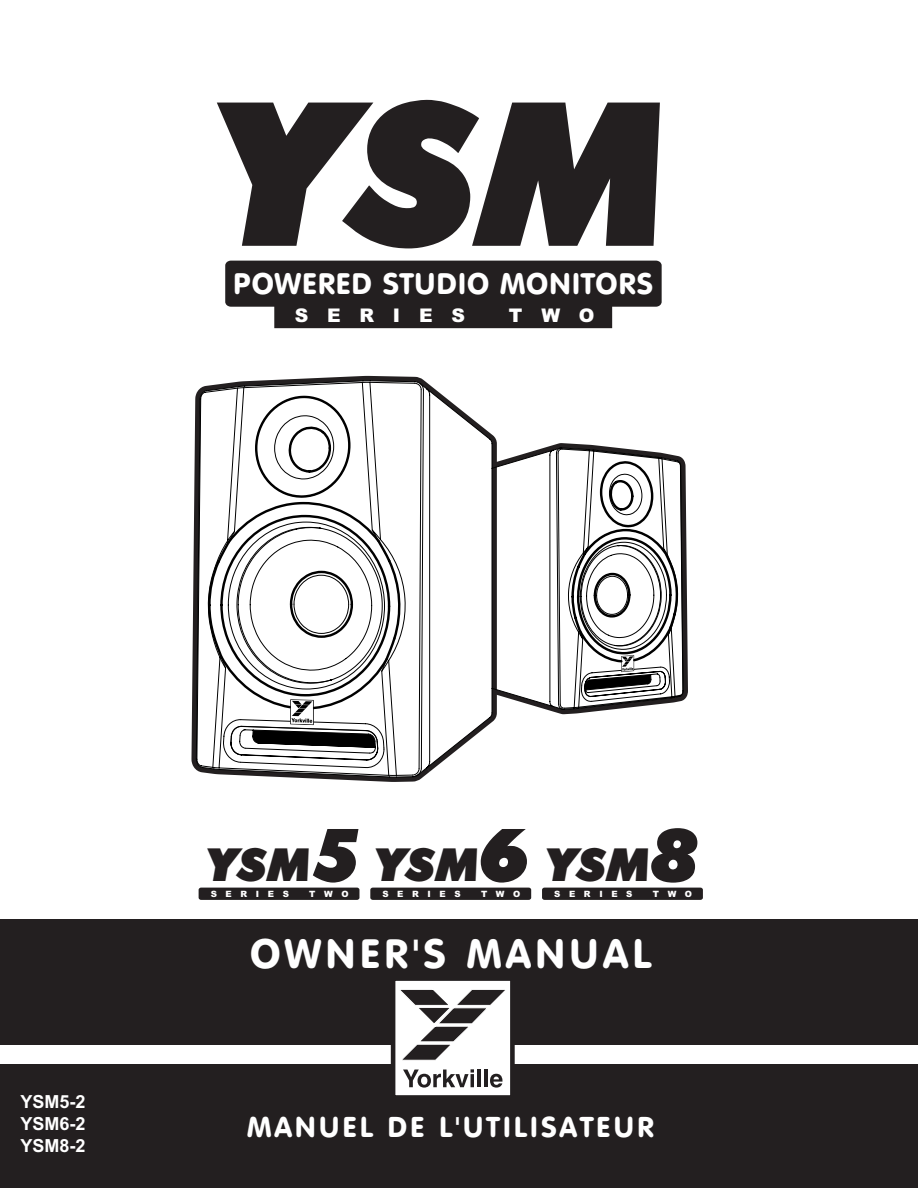
<style>
.page{position:relative;width:918px;height:1188px;background:#fff}
.page>*{position:absolute;margin:0;border:0;box-sizing:border-box;transform-origin:0 0}
.t1{font:italic 800 177.75px "Fortuna";color:#231f20}
.t2{font:italic 800 40.5px "Fortuna";letter-spacing:-.085em;color:#231f20}
.t3{font:40.35px "VAG Rounded BT";letter-spacing:.1em;color:#fff}
.t4{font:29.25px "VAG Rounded BT";letter-spacing:.025em;color:#fff}
.t5{font:28.35px "VAG Rounded BT";letter-spacing:.1em;color:#fff}
.t6{font:900 18.75px "Arial";letter-spacing:1em;color:#fff}
.t7{font:700 18px/21.6px "Arial";color:#fff;text-align:justify}
.t8{font:900 8.7px "Arial";letter-spacing:1em;color:#fff}
.s1{font-size:65.1px}
</style>
<div class="page">
<div style="left:0;top:919px;width:918px;height:126px;background:#231f20"></div>
<div style="left:0;top:1065px;width:918px;height:123px;background:#231f20"></div>
<div style="left:391px;top:976px;width:124px;height:124px;background:#fff;border:5px solid #231f20"></div>
<svg style="left:400px;top:989px;width:105px;height:72px"></svg>
<svg style="left:403px;top:1069px;width:71px;height:19px"></svg>
<hr style="left:477px;top:1070px;width:4px;height:17px;background:#231f20">
<hr style="left:484px;top:1070px;width:4px;height:17px;background:#231f20">
<svg style="left:490px;top:1074px;width:12px;height:14px"></svg>
<div style="left:199px;top:888px;width:160px;height:12px;background:#231f20;border-radius:2px"></div>
<div style="left:370px;top:888px;width:161px;height:12px;background:#231f20;border-radius:2px"></div>
<div style="left:542px;top:888px;width:161px;height:12px;background:#231f20;border-radius:2px"></div>
<div style="left:225px;top:261px;width:437px;height:46px;background:#231f20;border-radius:5px"></div>
<div style="left:274px;top:301px;width:338px;height:27px;background:#231f20"></div>
<svg style="left:191px;top:376px;width:233px;height:406px"></svg>
<svg style="left:196px;top:380px;width:488px;height:398px"></svg>
<svg style="left:207px;top:394px;width:471px;height:270px"></svg>
<svg style="left:219px;top:501px;width:188px;height:253px"></svg>
<svg style="left:586px;top:655px;width:65px;height:35px"></svg>
<p class="t1" style="left:185px;top:44px;width:476px">YSM</p>
<p class="t4" style="left:233px;top:266px;width:421px">POWERED STUDIO MONITORS</p>
<p class="t6" style="left:295px;top:302px;width:172px">SERIES</p>
<p class="t6" style="left:509px;top:302px;width:53px">T W</p>
<p class="t6" style="left:579px;top:302px;width:17px">O</p>
<p class="t7" style="left:21px;top:1091px;width:67px">YSM5-2<br>YSM6-2<br>YSM8-2</p>
<p class="t2" style="left:200px;top:836px;width:499px">YSM<span class="s1">5</span> YSM<span class="s1">6</span> YSM<span class="s1">8</span></p>
<p class="t8" style="left:211px;top:888px;width:80px">SERIES</p>
<p class="t8" style="left:309px;top:888px;width:41px">TWO</p>
<p class="t8" style="left:382px;top:888px;width:80px">SERIES</p>
<p class="t8" style="left:481px;top:888px;width:41px">TWO</p>
<p class="t8" style="left:554px;top:888px;width:80px">SERIES</p>
<p class="t8" style="left:653px;top:888px;width:25px">T W</p>
<p class="t8" style="left:685px;top:888px;width:9px">O</p>
<p class="t3" style="left:250px;top:929px;width:402px">OWNER'S MANUAL</p>
<p class="t5" style="left:247px;top:1110px;width:408px">MANUEL DE L'UTILISATEUR</p>
</div>
